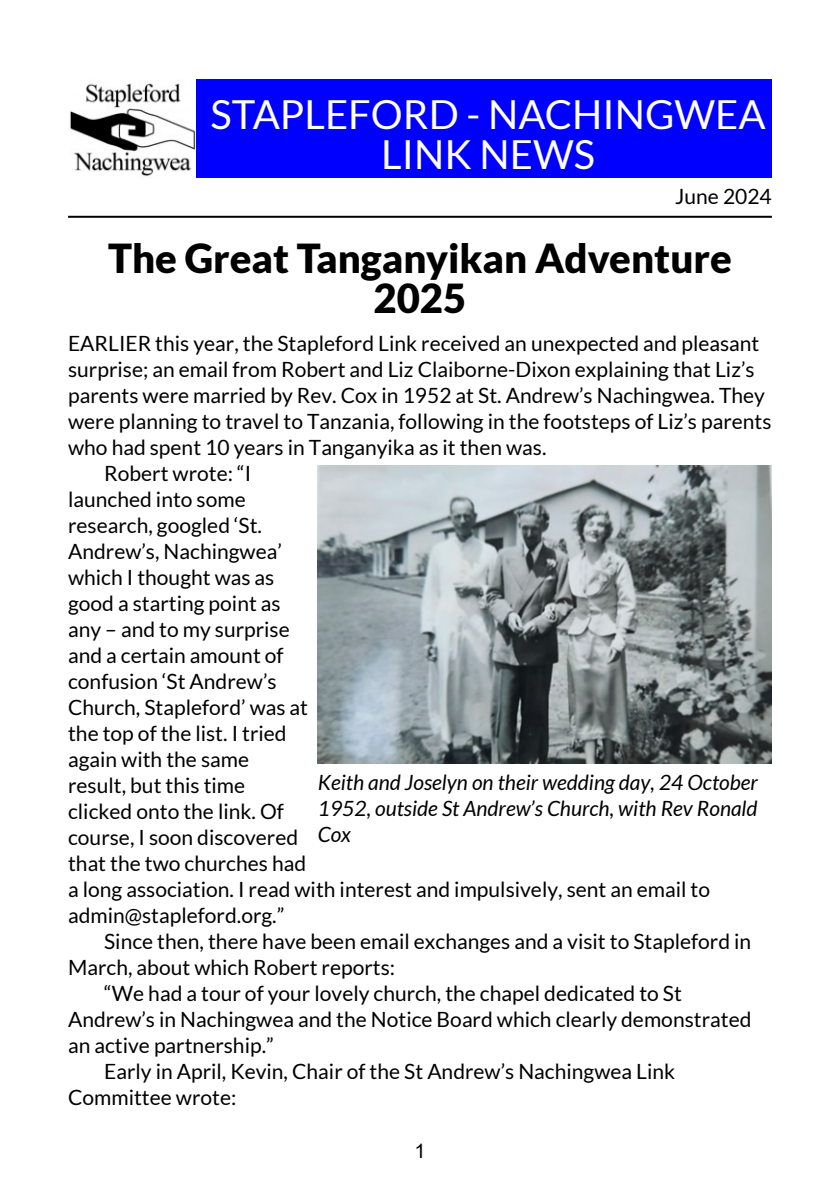
<style>
.page{position:relative;width:840px;height:1191px;background:#fff}
.page>*{position:absolute;margin:0;border:0;box-sizing:border-box;transform-origin:0 0}
.t1{font:900 40px/40px "Lato";color:#000;text-align:center}
.t2{font:40px/40px "Lato";color:#fefefe;text-align:center}
.t3{font:21px "Lato";color:#000}
.t4{font:italic 21px/26px "Lato";color:#000;text-align:justify}
.t5{font:20px "Arial";color:#000}
</style>
<div class="page">
<div style="left:195px;top:79px;width:576px;height:99px;background:#00f"></div>
<img style="left:70px;top:83px;width:125px;height:93px">
<hr style="left:68px;top:216px;width:703px;height:2px;background:#000">
<img style="left:317px;top:465px;width:454px;height:298px">
<h1 class="t2" style="left:210px;top:96px;width:556px">STAPLEFORD - NACHINGWEA<br>LINK NEWS</h1>
<p class="t3" style="left:674px;top:187px;width:98px">June 2024</p>
<h1 class="t1" style="left:108px;top:240px;width:625px">The Great Tanganyikan Adventure<br>2025</h1>
<p class="t3" style="left:68px;top:334px;width:692px">EARLIER this year, the Stapleford Link received an unexpected and pleasant</p>
<p class="t3" style="left:68px;top:360px;width:687px">surprise; an email from Robert and Liz Claiborne-Dixon explaining that Liz’s</p>
<p class="t3" style="left:68px;top:386px;width:698px">parents were married by Rev. Cox in 1952 at St. Andrew’s Nachingwea. They</p>
<p class="t3" style="left:68px;top:412px;width:704px">were planning to travel to Tanzania, following in the footsteps of Liz’s parents</p>
<p class="t3" style="left:68px;top:438px;width:479px">who had spent 10 years in Tanganyika as it then was.</p>
<p class="t3" style="left:104px;top:464px;width:148px">Robert wrote: “I</p>
<p class="t3" style="left:68px;top:490px;width:179px">launched into some</p>
<p class="t3" style="left:68px;top:516px;width:195px">research, googled ‘St.</p>
<p class="t3" style="left:68px;top:542px;width:215px">Andrew’s, Nachingwea’</p>
<p class="t3" style="left:68px;top:568px;width:208px">which I thought was as</p>
<p class="t3" style="left:68px;top:594px;width:214px">good a starting point as</p>
<p class="t3" style="left:68px;top:620px;width:223px">any – and to my surprise</p>
<p class="t3" style="left:68px;top:646px;width:217px">and a certain amount of</p>
<p class="t3" style="left:68px;top:672px;width:210px">confusion ‘St Andrew’s</p>
<p class="t3" style="left:68px;top:698px;width:241px">Church, Stapleford’ was at</p>
<p class="t3" style="left:68px;top:724px;width:220px">the top of the list. I tried</p>
<p class="t3" style="left:68px;top:750px;width:182px">again with the same</p>
<p class="t3" style="left:68px;top:776px;width:178px">result, but this time</p>
<p class="t3" style="left:68px;top:802px;width:217px">clicked onto the link. Of</p>
<p class="t3" style="left:68px;top:828px;width:231px">course, I soon discovered</p>
<p class="t3" style="left:68px;top:854px;width:239px">that the two churches had</p>
<p class="t3" style="left:68px;top:880px;width:643px">a long association. I read with interest and impulsively, sent an email to</p>
<p class="t3" style="left:68px;top:906px;width:218px">admin@stapleford.org.”</p>
<p class="t3" style="left:104px;top:932px;width:648px">Since then, there have been email exchanges and a visit to Stapleford in</p>
<p class="t3" style="left:68px;top:958px;width:328px">March, about which Robert reports:</p>
<p class="t3" style="left:104px;top:984px;width:579px">“We had a tour of your lovely church, the chapel dedicated to St</p>
<p class="t3" style="left:68px;top:1010px;width:684px">Andrew’s in Nachingwea and the Notice Board which clearly demonstrated</p>
<p class="t3" style="left:68px;top:1036px;width:207px">an active partnership.”</p>
<p class="t3" style="left:104px;top:1062px;width:572px">Early in April, Kevin, Chair of the St Andrew’s Nachingwea Link</p>
<p class="t3" style="left:68px;top:1088px;width:170px">Committee wrote:</p>
<p class="t4" style="left:317px;top:770px;width:441px">Keith and Joselyn on their wedding day, 24 October 1952, outside St Andrew’s Church, with Rev Ronald Cox</p>
<p class="t5" style="left:414px;top:1143px;width:13px">1</p>
</div>
